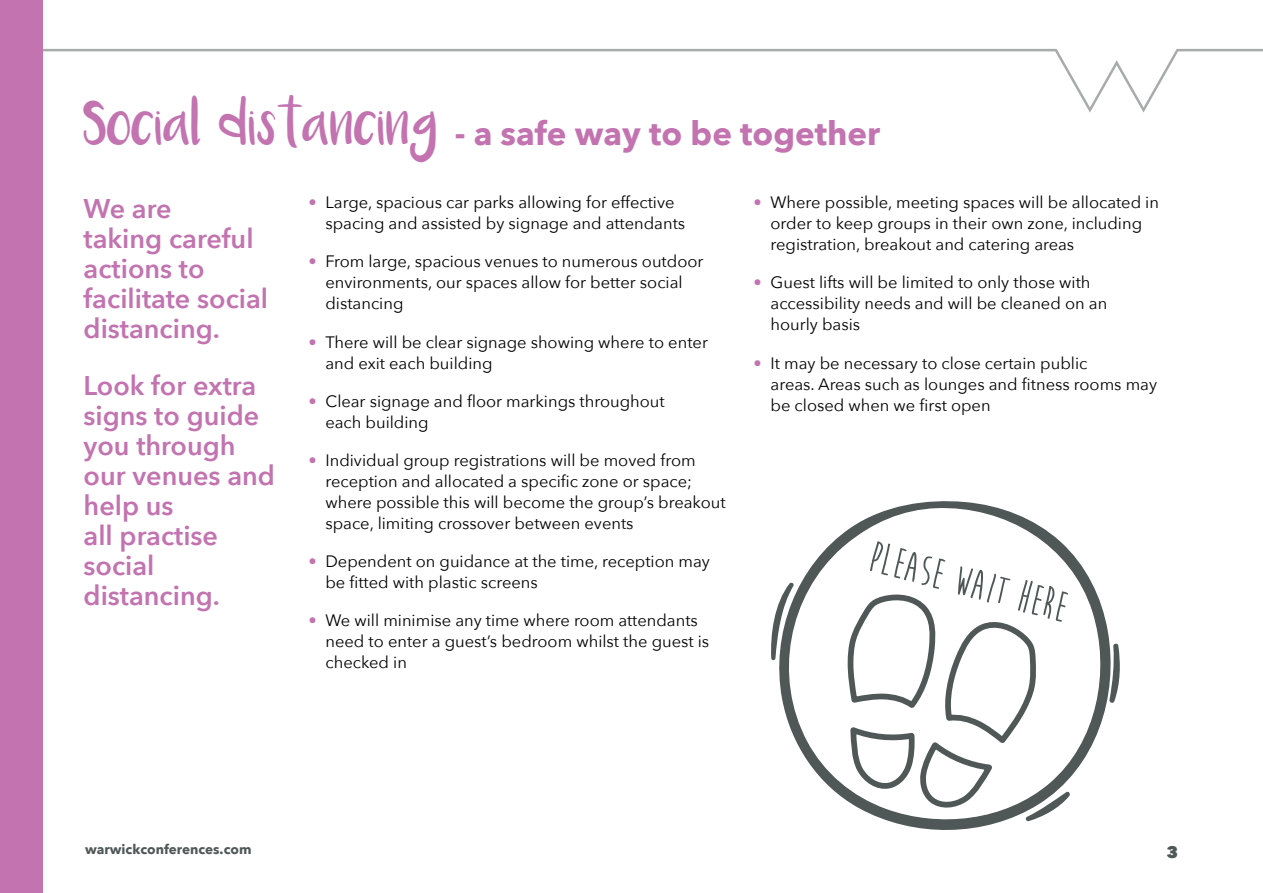
<style>
.page{position:relative;width:1263px;height:893px;background:#fff}
.page>*{position:absolute;margin:0;border:0;box-sizing:border-box;transform-origin:0 0}
.t1{font:700 43.5px "Moon Flower";color:#4f5757}
.t2{font:700 33px "Avenir Next";color:#c273b0}
.t3{font:600 27px/30px "Avenir Next";color:#c273b0}
.t4{font:16.5px/21px "Avenir Next";color:#000}
.t5{font:800 16.5px "Avenir Next";color:#4f5757}
.t6{font:700 13.5px "Avenir Next";color:#4f5757}
.s1{font-family:"Luna";font-weight:400}
.s2{color:#c273b0}
</style>
<div class="page">
<svg style="left:43px;top:49px;width:1220px;height:64px"></svg>
<div style="left:0;top:0;width:43px;height:893px;background:#c273b0"></div>
<svg style="left:772px;top:501px;width:338px;height:329px"></svg>
<svg style="left:771px;top:582px;width:25px;height:78px"></svg>
<svg style="left:1108px;top:642px;width:12px;height:62px"></svg>
<svg style="left:847px;top:588px;width:225px;height:234px"></svg>
<h2 class="t2" style="left:84px;top:105px;width:798px"><span class="s1">Social distancing</span> - a safe way to be together</h2>
<p class="t4" style="left:770px;top:191px;width:390px;text-indent:-17px"><span class="s2">•</span> Where possible, meeting spaces will be allocated in order to keep groups in their own zone, including registration, breakout and catering areas</p>
<p class="t4" style="left:770px;top:272px;width:338px;text-indent:-17px"><span class="s2">•</span> Guest lifts will be limited to only those with accessibility needs and will be cleaned on an hourly basis</p>
<p class="t4" style="left:770px;top:351px;width:388px;text-indent:-17px"><span class="s2">•</span> It may be necessary to close certain public<br>areas. Areas such as lounges and fitness rooms may be closed when we first open</p>
<p class="t4" style="left:325px;top:191px;width:361px;text-indent:-17px"><span class="s2">•</span> Large, spacious car parks allowing for effective spacing and assisted by signage and attendants</p>
<p class="t4" style="left:325px;top:250px;width:379px;text-indent:-17px"><span class="s2">•</span> From large, spacious venues to numerous outdoor environments, our spaces allow for better social distancing</p>
<p class="t4" style="left:325px;top:330px;width:384px;line-height:21.6px;text-indent:-17px"><span class="s2">•</span> There will be clear signage showing where to enter and exit each building</p>
<p class="t4" style="left:325px;top:390px;width:341px;text-indent:-17px"><span class="s2">•</span> Clear signage and floor markings throughout each building</p>
<p class="t4" style="left:325px;top:449px;width:402px;text-indent:-17px"><span class="s2">•</span> Individual group registrations will be moved from reception and allocated a specific zone or space; where possible this will become the group’s breakout space, limiting crossover between events</p>
<p class="t4" style="left:325px;top:550px;width:386px;text-indent:-17px"><span class="s2">•</span> Dependent on guidance at the time, reception may be fitted with plastic screens</p>
<p class="t4" style="left:325px;top:609px;width:385px;text-indent:-17px"><span class="s2">•</span> We will minimise any time where room attendants need to enter a guest’s bedroom whilst the guest is checked in</p>
<h3 class="t3" style="left:84px;top:193px;width:186px">We are<br>taking careful actions to facilitate social distancing.</h3>
<h3 class="t3" style="left:84px;top:370px;width:193px">Look for extra signs to guide you through our venues and help us<br>all practise social distancing.</h3>
<h1 class="t1" style="left:876px;top:534px;width:205px;rotate:15deg">Please wait here</h1>
<p class="t6" style="left:85px;top:838px;width:168px">warwickconferences.com</p>
<p class="t5" style="left:1166px;top:842px;width:13px">3</p>
</div>
